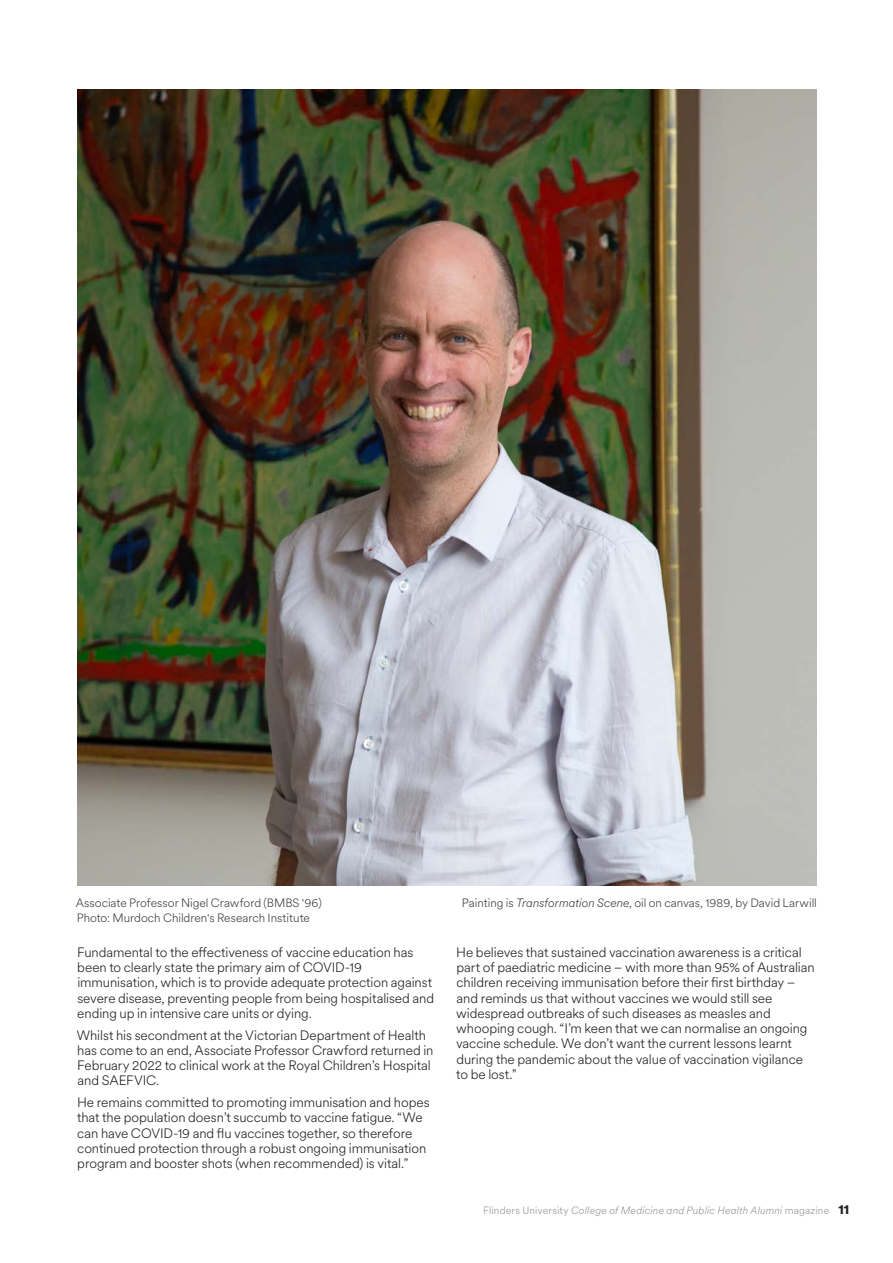
<style>
.page{position:relative;width:893px;height:1263px;background:#fff}
.page>*{position:absolute;margin:0;border:0;box-sizing:border-box;transform-origin:0 0}
.MPH___Body{font:300 13.5px/15.3px "Circular XX";letter-spacing:-.005em;color:#231f20}
.MPH___Body-2{font:300 12px/15px "Circular XX";color:#3e3e3f}
.t1{font:italic 300 10.5px "Circular XX";letter-spacing:.015em;color:#939598}
.s1{font-style:italic}
.s2{font-style:normal}
.s3{font-weight:900;font-style:normal;font-size:13.5px;color:#231f20}
</style>
<div class="page">
<img style="left:77px;top:89px;width:740px;height:796px">
<p class="MPH___Body-2" style="left:76px;top:895px;width:247px">Associate Professor Nigel Crawford (BMBS '96)<br>Photo: Murdoch Children's Research Institute</p>
<p class="MPH___Body-2" style="left:462px;top:895px;width:356px">Painting is <span class="s1">Transformation Scene</span>, oil on canvas, 1989, by David Larwill</p>
<p class="MPH___Body" style="left:77px;top:944px;width:359px">Fundamental to the effectiveness of vaccine education has been to clearly state the primary aim of COVID-19 immunisation, which is to provide adequate protection against severe disease, preventing people from being hospitalised and ending up in intensive care units or dying.</p>
<p class="MPH___Body" style="left:77px;top:1027px;width:358px">Whilst his secondment at the Victorian Department of Health has come to an end, Associate Professor Crawford returned in February 2022 to clinical work at the Royal Children’s Hospital and SAEFVIC.</p>
<p class="MPH___Body" style="left:77px;top:1094px;width:354px">He remains committed to promoting immunisation and hopes that the population doesn’t succumb to vaccine fatigue. “We can have COVID-19 and flu vaccines together, so therefore continued protection through a robust ongoing immunisation program and booster shots (when recommended) is vital.”</p>
<p class="MPH___Body" style="left:456px;top:944px;width:360px">He believes that sustained vaccination awareness is a critical part of paediatric medicine – with more than 95% of Australian children receiving immunisation before their first birthday – and reminds us that without vaccines we would still see widespread outbreaks of such diseases as measles and whooping cough. “I’m keen that we can normalise an ongoing vaccine schedule. We don’t want the current lessons learnt during the pandemic about the value of vaccination vigilance to be lost.”</p>
<p class="t1" style="left:483px;top:1203px;width:368px"><span class="s2">Flinders University</span> College of Medicine and Public Health Alumni <span class="s2">magazine</span> <span class="s3">11</span></p>
</div>
